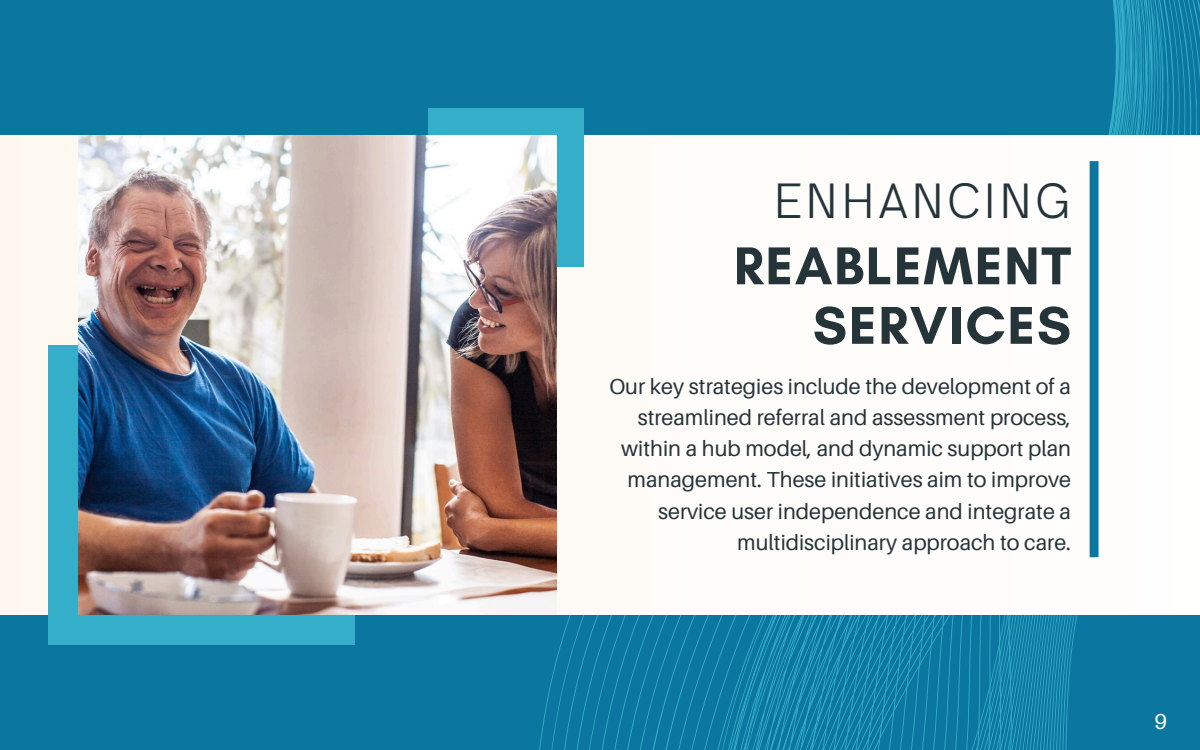
<style>
.page{position:relative;width:1200px;height:750px;background:#0b77a0}
.page>*{position:absolute;margin:0;border:0;box-sizing:border-box;transform-origin:0 0}
.t1{font:700 54.19px/59.5px "Glacial Indifference";letter-spacing:.03em;color:#253439;text-align:right}
.t2{font:300 50px "HK Grotesk";letter-spacing:.035em;color:#253439}
.t3{font:21.69px/31.2px "Aileron";color:#253439;text-align:right}
.t4{font:21.62px "Aileron";color:#fff}
</style>
<div class="page">
<svg style="left:608px;top:135px;width:109px;height:615px"></svg>
<svg style="left:717px;top:0;width:483px;height:750px"></svg>
<div style="left:0;top:136px;width:1200px;height:478px;background:#fff"></div>
<div style="left:49px;top:346px;width:306px;height:299px;background:#35aeca"></div>
<div style="left:428px;top:109px;width:156px;height:158px;background:#35aeca"></div>
<img style="left:79px;top:136px;width:478px;height:478px">
<div style="left:1090px;top:161px;width:9px;height:396px;background:#0b77a0"></div>
<h1 class="t2" style="left:773px;top:173px;width:300px">ENHANCING</h1>
<p class="t1" style="left:734px;top:236px;width:339px">REABLEMENT<br>SERVICES</p>
<p class="t3" style="left:609px;top:370px;width:463px">Our key strategies include the development of a streamlined referral and assessment process, within a hub model, and dynamic support plan management. These initiatives aim to improve service user independence and integrate a multidisciplinary approach to care.</p>
<h2 class="t4" style="left:1154px;top:708px;width:14px">9</h2>
</div>
